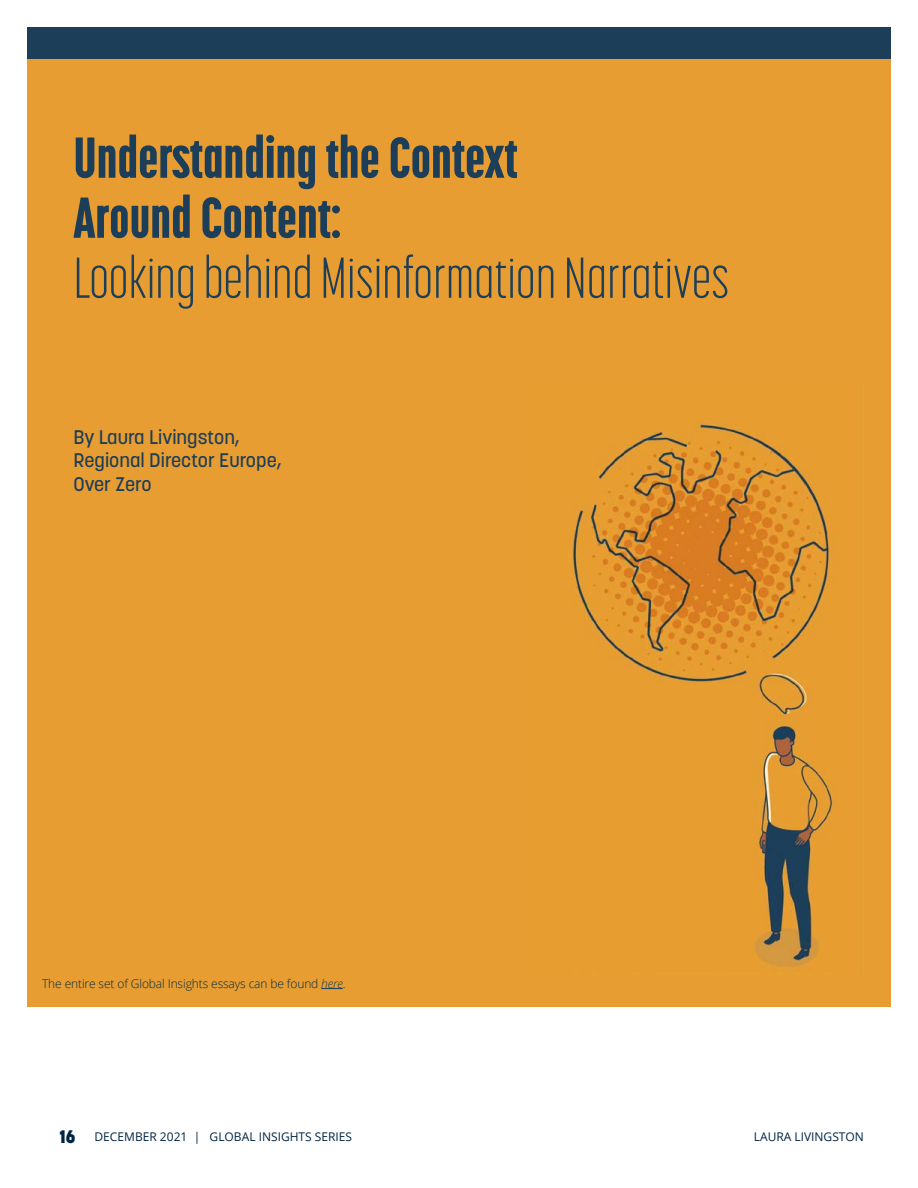
<style>
.page{position:relative;width:918px;height:1188px;background:#fff}
.page>*{position:absolute;margin:0;border:0;box-sizing:border-box;transform-origin:0 0}
.t1{font:800 57px/60px "Korolev Compressed";color:#1d3e58}
.t2{font:300 57px "Korolev Compressed";color:#1d3e58}
.t3{font:500 19.5px/23.4px "Korolev";color:#1d3e58}
.t4{font:12px "Open Sans";color:#002442}
.t5{font:300 12px "Open Sans";letter-spacing:-.01em;color:#072b3f}
.s1{font-style:italic;color:#1d3e58}
.s2{font-family:"Korolev";font-weight:800;font-size:18px}
</style>
<div class="page">
<div style="left:27px;top:27px;width:864px;height:980px;background:#e79d32"></div>
<svg style="left:321px;top:988px;width:22px;height:1px"></svg>
<div style="left:27px;top:27px;width:864px;height:31px;background:#1d3e58"></div>
<img style="left:572px;top:422px;width:265px;height:545px">
<h1 class="t1" style="left:73px;top:127px;width:446px">Understanding the Context<br>Around Content:</h1>
<h1 class="t2" style="left:73px;top:247px;width:657px">Looking behind Misinformation Narratives</h1>
<h2 class="t3" style="left:73px;top:425px;width:210px">By Laura Livingston,<br>Regional Director Europe,<br>Over Zero</h2>
<p class="t5" style="left:42px;top:975px;width:305px">The entire set of Global Insights essays can be found <span class="s1">here</span>.</p>
<p class="t4" style="left:59px;top:1128px;width:294px"><span class="s2">16</span> DECEMBER 2021 | GLOBAL INSIGHTS SERIES</p>
<p class="t4" style="left:754px;top:1128px;width:112px">LAURA LIVINGSTON</p>
</div>
